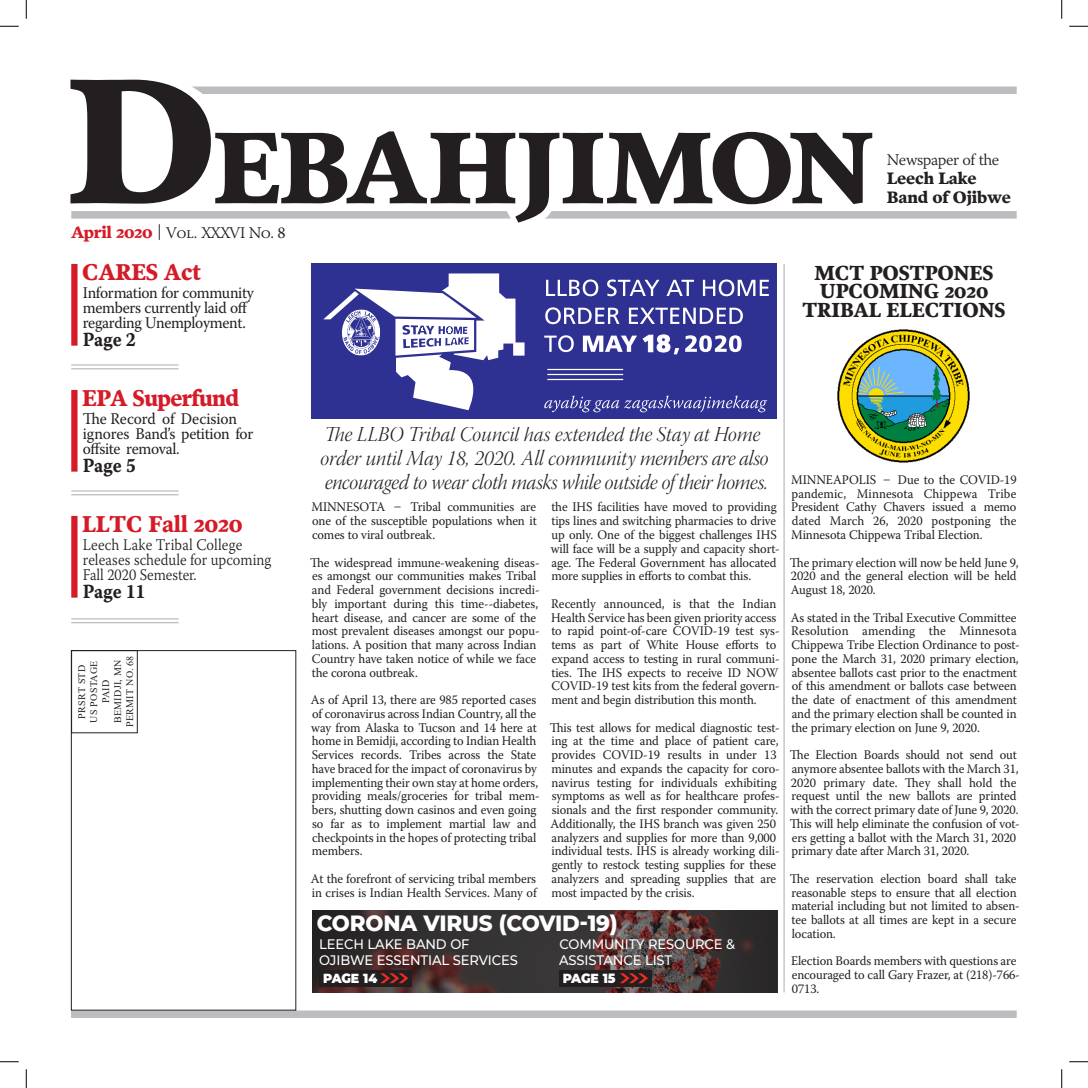
<style>
.page{position:relative;width:1088px;height:1088px;background:#fff}
.page>*{position:absolute;margin:0;border:0;box-sizing:border-box;transform-origin:0 0}
.t1{font:700 99.75px "Poynter Text";letter-spacing:-.02em;color:#231f20}
.t2{font:700 22.5px "Poynter Text";letter-spacing:-.015em;color:#d51b28;scale:.95 1}
.Main_Text{font:800 22.5px "Montserrat";letter-spacing:-.01em;color:#fff;scale:.95 1}
.Main_Text-2{font:21.25px/23.8px "Warnock Pro Light It Disp";color:#231f20;scale:.95 1}
.Main_Text-3{font:700 20px "Poynter Text";letter-spacing:-.01em;color:#231f20;scale:.95 1}
.t3{font:20px "Warnock Pro Bold Capt";letter-spacing:-.01em;color:#231f20;scale:.9 1}
.t4{font:16.25px/15px "Warnock Pro";letter-spacing:-.02em;color:#231f20;scale:.95 1}
.t5{font:300 16.25px/15px "Warnock Pro";color:#231f20;scale:.9 1}
.t6{font:300 16.25px "Warnock Pro";letter-spacing:-.025em;color:#231f20}
.t7{font:700 16.25px/18.8px "Poynter Text";letter-spacing:-.015em;color:#231f20}
.Main_Text-4{font:500 13.75px/16.2px "Montserrat";letter-spacing:-.01em;color:#fff;scale:.95 1}
.Main_Text-5{font:13.12px/13.8px "Warnock Pro";letter-spacing:-.01em;color:#231f20;scale:.95 1}
.Main_Text-6{font:900 13.12px "Montserrat";letter-spacing:-.015em;color:#fff;scale:.95 1}
.t8{font:10px/12px "Times New Roman";letter-spacing:.035em;color:#231f20;text-align:center}
.s1{font-size:175px}
.s2{font-family:"Poynter Text";font-weight:700;color:#d51b28}
.s3{font-weight:400}
</style>
<div class="page">
<div style="left:71px;top:211px;width:945px;height:7px;background:#bcbdc0"></div>
<div style="left:71px;top:1010px;width:945px;height:8px;background:#bcbdc0"></div>
<div style="left:71px;top:650px;width:67px;height:83px;border:1px solid #231f20"></div>
<div style="left:71px;top:650px;width:225px;height:360px;border:1px solid #231f20"></div>
<div style="left:187px;top:86px;width:829px;height:8px;background:#bcbdc0"></div>
<svg style="left:187px;top:86px;width:47px;height:8px"></svg>
<svg style="left:506px;top:211px;width:46px;height:8px"></svg>
<div style="left:71px;top:264px;width:7px;height:82px;background:#d51b28"></div>
<div style="left:71px;top:390px;width:7px;height:81px;background:#d51b28"></div>
<div style="left:71px;top:516px;width:7px;height:81px;background:#d51b28"></div>
<hr style="left:72px;top:622px;width:106px;height:1px;background:#bcbdc0">
<hr style="left:72px;top:618px;width:106px;height:1px;background:#bcbdc0">
<hr style="left:72px;top:494px;width:106px;height:1px;background:#bcbdc0">
<hr style="left:72px;top:490px;width:106px;height:1px;background:#bcbdc0">
<hr style="left:72px;top:368px;width:106px;height:1px;background:#bcbdc0">
<hr style="left:72px;top:364px;width:106px;height:1px;background:#bcbdc0">
<div style="left:311px;top:263px;width:465px;height:160px;background:#2e3092"></div>
<svg style="left:544px;top:395px;width:223px;height:17px"></svg>
<svg style="left:323px;top:273px;width:201px;height:137px"></svg>
<svg style="left:546px;top:279px;width:52px;height:17px"></svg>
<svg style="left:607px;top:279px;width:52px;height:17px"></svg>
<svg style="left:666px;top:280px;width:28px;height:16px"></svg>
<svg style="left:703px;top:279px;width:65px;height:17px"></svg>
<svg style="left:545px;top:307px;width:74px;height:17px"></svg>
<svg style="left:629px;top:308px;width:114px;height:16px"></svg>
<svg style="left:544px;top:335px;width:30px;height:17px"></svg>
<svg style="left:583px;top:335px;width:54px;height:17px"></svg>
<svg style="left:685px;top:335px;width:56px;height:17px"></svg>
<hr style="left:547px;top:369px;width:76px;height:1px;background:#fff">
<hr style="left:547px;top:374px;width:76px;height:1px;background:#fff">
<hr style="left:547px;top:379px;width:76px;height:1px;background:#fff">
<img style="left:837px;top:329px;width:133px;height:134px">
<svg style="left:312px;top:910px;width:465px;height:82px;background:#3f3232"></svg>
<div style="left:559px;top:970px;width:92px;height:16px;background:#231f20"></div>
<div style="left:319px;top:970px;width:93px;height:16px;background:#231f20"></div>
<svg style="left:380px;top:973px;width:28px;height:10px"></svg>
<svg style="left:620px;top:973px;width:28px;height:10px"></svg>
<hr style="left:783px;top:264px;width:1px;height:727px;background:#bcbdc0">
<svg style="left:643px;top:335px;width:36px;height:19px"></svg>
<div style="left:311px;top:419px;width:465px;height:8px;background:#fff"></div>
<svg style="left:0;top:25px;width:19px;height:2px"></svg>
<svg style="left:1069px;top:25px;width:19px;height:2px"></svg>
<svg style="left:0;top:1061px;width:19px;height:1px"></svg>
<svg style="left:1069px;top:1061px;width:19px;height:1px"></svg>
<svg style="left:25px;top:0;width:2px;height:19px"></svg>
<svg style="left:25px;top:1069px;width:2px;height:19px"></svg>
<svg style="left:1061px;top:0;width:1px;height:19px"></svg>
<svg style="left:1061px;top:1069px;width:1px;height:19px"></svg>
<h1 class="t1" style="left:66px;top:125px;width:809px"><span class="s1">D</span>EBAHJIMON</h1>
<p class="t6" style="left:71px;top:222px;width:216px"><span class="s2">April 2020</span> | Vol. XXXVI No. <span class="s3">8</span></p>
<p class="t6" style="left:887px;top:150px;width:114px">Newspaper of the</p>
<p class="t7" style="left:887px;top:170px;width:125px">Leech Lake<br>Band of Ojibwe</p>
<h2 class="t2" style="left:82px;top:262px;width:127px">CARES Act</h2>
<p class="t4" style="left:83px;top:285px;width:182px">Information for community members currently laid off regarding Unemployment.</p>
<h3 class="t3" style="left:83px;top:327px;width:60px">Page 2</h3>
<h2 class="t2" style="left:82px;top:388px;width:167px">EPA Superfund</h2>
<p class="t4" style="left:83px;top:411px;width:181px">The Record of Decision ignores Band’s petition for offsite removal.</p>
<h3 class="t3" style="left:83px;top:453px;width:60px">Page 5</h3>
<h2 class="t2" style="left:82px;top:514px;width:170px">LLTC Fall 2020</h2>
<p class="t5" style="left:83px;top:537px;width:211px">Leech Lake Tribal College releases schedule for upcoming<br>Fall 2020 Semester.</p>
<h3 class="t3" style="left:83px;top:579px;width:71px">Page 11</h3>
<p class="t8" style="left:75px;top:727px;width:73px;rotate:-90deg">PRSRT STD<br>US POSTAGE<br>PAID<br>BEMIDJI, MN<br>PERMIT NO. 68</p>
<p class="Main_Text-3" style="left:814px;top:264px;width:190px">MCT POSTPONES</p>
<p class="Main_Text-3" style="left:820px;top:283px;width:179px">UPCOMING 2020</p>
<p class="Main_Text-3" style="left:802px;top:301px;width:215px">TRIBAL ELECTIONS</p>
<p class="Main_Text-2" style="left:320px;top:424px;width:473px">The LLBO Tribal Council has extended the Stay at Home order until May 18, 2020. All community members are also encouraged to wear cloth masks while outside of their homes.</p>
<p class="Main_Text-5" style="left:311px;top:500px;width:239px;text-align:justify">MINNESOTA – Tribal communities are one of the susceptible populations when it comes to viral outbreak.</p>
<p class="Main_Text-5" style="left:310px;top:555px;width:243px">The widespread immune-weakening diseas&shy;es amongst our communities makes Tribal and Federal government decisions incredi&shy;bly important during this time--diabetes, heart disease, and cancer are some of the most prevalent diseases amongst our popu&shy;lations. A position that many across Indian Country have taken notice of while we face the corona outbreak.</p>
<p class="Main_Text-5" style="left:311px;top:692px;width:242px">As of April 13, there are 985 reported cases of coronavirus across Indian Country, all the way from Alaska to Tucson and 14 here at home in Bemidji, according to Indian Health Services records. Tribes across the State have braced for the impact of coronavirus by implementing their own stay at home orders, providing meals/groceries for tribal mem&shy;bers, shutting down casinos and even going so far as to implement martial law and checkpoints in the hopes of protecting tribal members.</p>
<p class="Main_Text-5" style="left:311px;top:871px;width:239px">At the forefront of servicing tribal members in crises is Indian Health Services. Many of</p>
<p class="Main_Text-5" style="left:551px;top:500px;width:242px">the IHS facilities have moved to providing tips lines and switching pharmacies to drive up only. One of the biggest challenges IHS will face will be a supply and capacity short&shy;age. The Federal Government has allocated more supplies in efforts to combat this.</p>
<p class="Main_Text-5" style="left:551px;top:596px;width:242px">Recently announced, is that the Indian Health Service has been given priority access to rapid point-of-care COVID-19 test sys&shy;tems as part of White House efforts to expand access to testing in rural communi&shy;ties. The IHS expects to receive ID NOW COVID-19 test kits from the federal govern&shy;ment and begin distribution this month.</p>
<p class="Main_Text-5" style="left:550px;top:720px;width:243px">This test allows for medical diagnostic test&shy;ing at the time and place of patient care, provides COVID-19 results in under 13 minutes and expands the capacity for coro&shy;navirus testing for individuals exhibiting symptoms as well as for healthcare profes&shy;sionals and the first responder community.<br>Additionally, the IHS branch was given 250 analyzers and supplies for more than 9,000 individual tests. IHS is already working dili&shy;gently to restock testing supplies for these analyzers and spreading supplies that are most impacted by the crisis.</p>
<p class="Main_Text" style="left:317px;top:906px;width:318px">CORONA VIRUS (COVID-19)</p>
<p class="Main_Text-6" style="left:323px;top:968px;width:58px">PAGE 14</p>
<p class="Main_Text-6" style="left:562px;top:968px;width:57px">PAGE 15</p>
<p class="Main_Text-4" style="left:319px;top:935px;width:160px">LEECH LAKE BAND OF</p>
<p class="Main_Text-4" style="left:319px;top:951px;width:210px">OJIBWE ESSENTIAL SERVICES</p>
<p class="Main_Text-4" style="left:559px;top:935px;width:187px">COMMUNITY RESOURCE &amp;<br>ASSISTANCE LIST</p>
<p class="Main_Text-5" style="left:791px;top:472px;width:239px;text-align:justify">MINNEAPOLIS – Due to the COVID-19 pandemic, Minnesota Chippewa Tribe President Cathy Chavers issued a memo dated March 26, 2020 postponing the Minnesota Chippewa Tribal Election.</p>
<p class="Main_Text-5" style="left:790px;top:555px;width:242px">The primary election will now be held June 9,<br>2020 and the general election will be held<br>August 18, 2020.</p>
<p class="Main_Text-5" style="left:790px;top:610px;width:243px">As stated in the Tribal Executive Committee Resolution amending the Minnesota Chippewa Tribe Election Ordinance to post&shy;pone the March 31, 2020 primary election, absentee ballots cast prior to the enactment of this amendment or ballots case between the date of enactment of this amendment and the primary election shall be counted in the primary election on June 9, 2020.</p>
<p class="Main_Text-5" style="left:790px;top:747px;width:243px">The Election Boards should not send out anymore absentee ballots with the March 31, 2020 primary date. They shall hold the request until the new ballots are printed with the correct primary date of June 9, 2020.<br>This will help eliminate the confusion of vot&shy;ers getting a ballot with the March 31, 2020 primary date after March 31, 2020.</p>
<p class="Main_Text-5" style="left:790px;top:871px;width:243px">The reservation election board shall take reasonable steps to ensure that all election material including but not limited to absen&shy;tee ballots at all times are kept in a secure location.</p>
<p class="Main_Text-5" style="left:791px;top:954px;width:242px">Election Boards members with questions are encouraged to call Gary Frazer, at (218)-766-<br>0713.</p>
</div>
